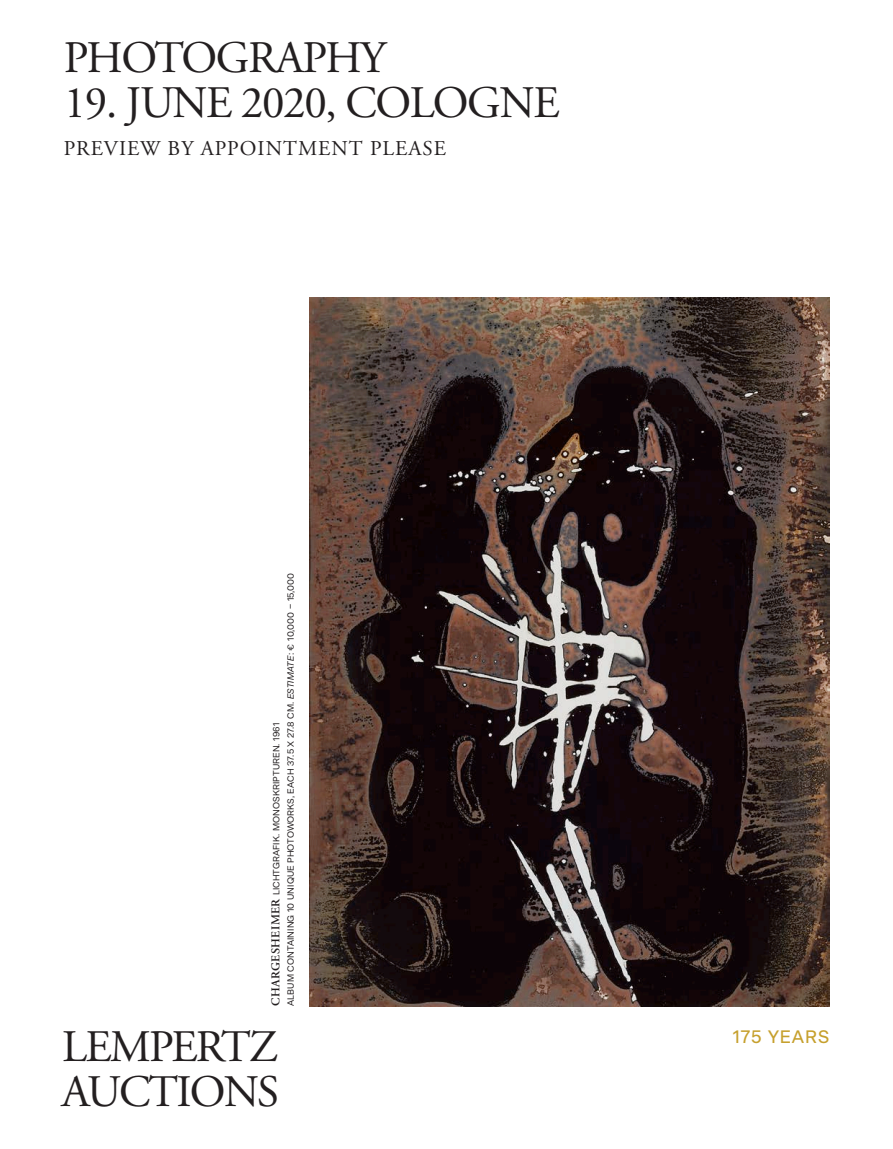
<style>
.page{position:relative;width:893px;height:1149px;background:#fff}
.page>*{position:absolute;margin:0;border:0;box-sizing:border-box;transform-origin:0 0}
.t1{font:45px/45px "Adobe Garamond";letter-spacing:-.04em;color:#231f20}
.t2{font:21px "Adobe Garamond";letter-spacing:.05em;color:#231f20}
.t3{font:18px "Beausite Classic";letter-spacing:.05em;color:#c6a02d}
.t4{font:9px/14.2px "Beausite Classic Clear";letter-spacing:.01em;color:#231f20}
.s1{font-family:"Adobe Garamond Pro";font-weight:600;font-size:12px}
.s2{font-style:italic}
</style>
<div class="page">
<img style="left:309px;top:298px;width:520px;height:707px">
<h1 class="t1" style="left:64px;top:37px;width:324px">PHOTOGRAPHY</h1>
<h1 class="t1" style="left:64px;top:82px;width:497px">19. JUNE 2020, COLOGNE</h1>
<h2 class="t2" style="left:64px;top:137px;width:384px">PREVIEW BY APPOINTMENT PLEASE</h2>
<p class="t4" style="left:268px;top:1005px;width:434px;rotate:-90deg"><span class="s1">CHARGESHEIMER</span> LICHTGRAFIK. MONOSKRIPTUREN. 1961<br>ALBUM CONTAINING 10 UNIQUE PHOTOWORKS, EACH 37.5 X 27.8 CM. <span class="s2">ESTIMATE</span>: € 10,000 – 15,000</p>
<h1 class="t1" style="left:62px;top:1025px;width:219px">LEMPERTZ<br>AUCTIONS</h1>
<h3 class="t3" style="left:733px;top:1022px;width:98px">175 YEARS</h3>
</div>
